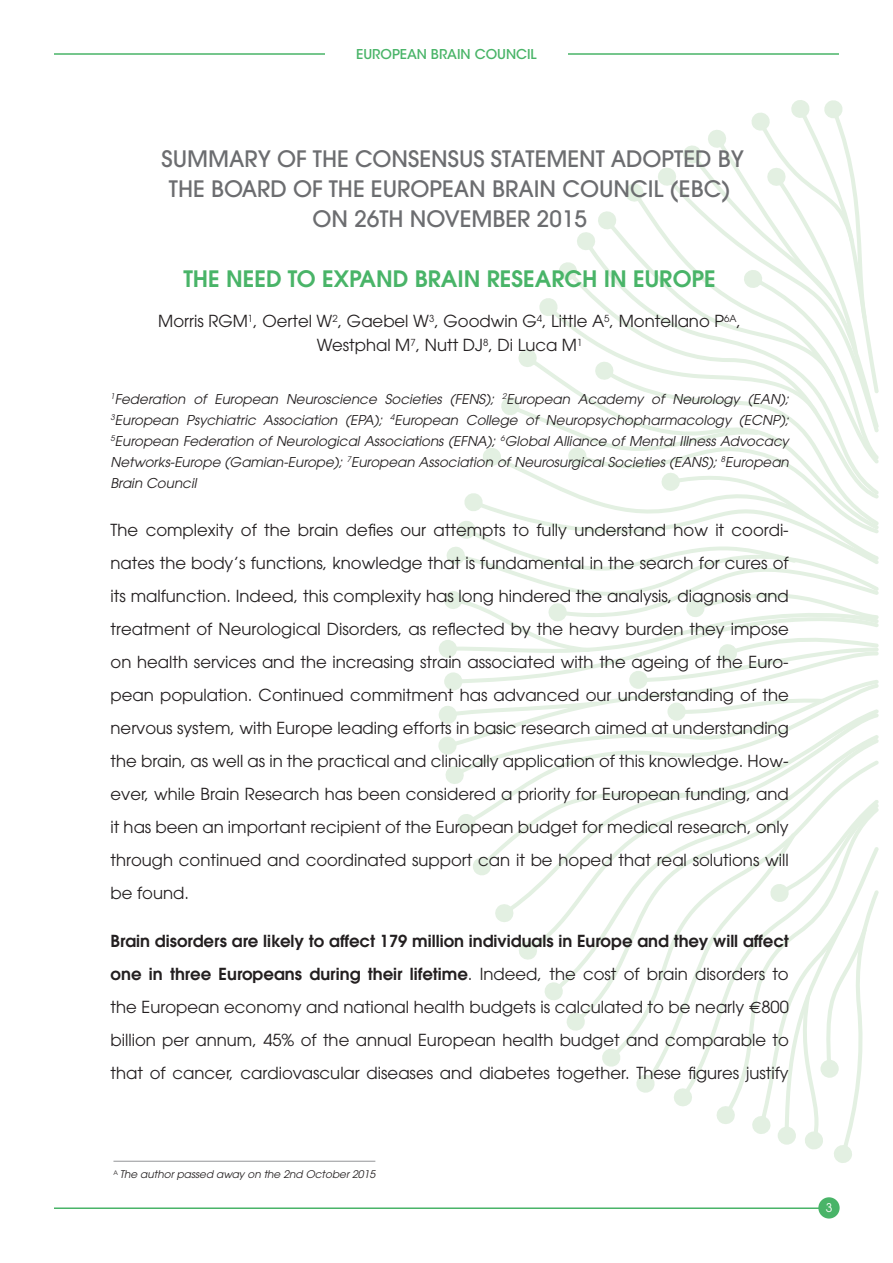
<style>
.page{position:relative;width:893px;height:1263px;background:#fff}
.page>*{position:absolute;margin:0;border:0;box-sizing:border-box;transform-origin:0 0}
.t1{font:500 22.5px/30px "Avant Garde";color:#6c6d70;text-align:center}
.t2{font:600 22.5px "Avant Garde";color:#49b468}
.t3{font:16.5px/33px "Avant Garde";color:#231f20;text-align:justify}
.t4{font:italic 13.5px/21px "Avant Garde";color:#231f20;text-align:justify}
.t5{font:500 13.5px "ITC Avant Garde Std";color:#49b468}
.t6{font:12px "Avant Garde";color:#fff}
.t7{font:italic 10.5px "Avant Garde";color:#231f20}
.s1{font-weight:600}
.s2{font-family:"Euro Sans"}
</style>
<div class="page">
<hr style="left:54px;top:53px;width:785px;height:2px;background:#49b468">
<hr style="left:54px;top:1207px;width:783px;height:2px;background:#49b468">
<div style="left:818px;top:1197px;width:22px;height:21px;background:#49b468;border-radius:50%"></div>
<div style="left:325px;top:49px;width:243px;height:125px;background:#fff"></div>
<svg style="left:438px;top:100px;width:441px;height:685px"></svg>
<svg style="left:609px;top:760px;width:270px;height:31px"></svg>
<svg style="left:457px;top:791px;width:422px;height:372px"></svg>
<div style="left:820px;top:1059px;width:19px;height:19px;background:#e3f0e2;border-radius:50%"></div>
<hr style="left:113px;top:1161px;width:262px;height:1px;background:#939598">
<p class="t5" style="left:356px;top:45px;width:182px">EUROPEAN BRAIN COUNCIL</p>
<h1 class="t1" style="left:161px;top:143px;width:584px">SUMMARY OF THE CONSENSUS STATEMENT ADOPTED BY<br>THE BOARD OF THE EUROPEAN BRAIN COUNCIL (EBC)<br>ON 26TH NOVEMBER 2015</h1>
<h1 class="t2" style="left:183px;top:264px;width:534px">THE NEED TO EXPAND BRAIN RESEARCH IN EUROPE</h1>
<p class="t3" style="left:158px;top:309px;width:584px;line-height:24px;text-align:center">Morris RGM<sup>1</sup>, Oertel W<sup>2</sup>, Gaebel W<sup>3</sup>, Goodwin G<sup>4</sup>, Little A<sup>5</sup>, Montellano P<sup>6A</sup>,<br>Westphal M<sup>7</sup>, Nutt DJ<sup>8</sup>, Di Luca M<sup>1</sup></p>
<p class="t4" style="left:111px;top:388px;width:680px"><sup>1</sup>Federation of European Neuroscience Societies (FENS); <sup>2</sup>European Academy of Neurology (EAN); <sup>3</sup>European Psychiatric Association (EPA); <sup>4</sup>European College of Neuropsychopharmacology (ECNP); <sup>5</sup>European Federation of Neurological Associations (EFNA); <sup>6</sup>Global Alliance of Mental Illness Advocacy Networks-Europe (Gamian-Europe); <sup>7</sup>European Association of Neurosurgical Societies (EANS); <sup>8</sup>European Brain Council</p>
<p class="t3" style="left:111px;top:513px;width:680px">The complexity of the brain defies our attempts to fully understand how it coordi&shy;nates the body’s functions, knowledge that is fundamental in the search for cures of its malfunction. Indeed, this complexity has long hindered the analysis, diagnosis and treatment of Neurological Disorders, as reflected by the heavy burden they impose on health services and the increasing strain associated with the ageing of the Euro&shy;pean population. Continued commitment has advanced our understanding of the nervous system, with Europe leading efforts in basic research aimed at understanding the brain, as well as in the practical and clinically application of this knowledge. How&shy;ever, while Brain Research has been considered a priority for European funding, and it has been an important recipient of the European budget for medical research, only through continued and coordinated support can it be hoped that real solutions will be found.</p>
<p class="t3" style="left:111px;top:924px;width:680px"><span class="s1">Brain disorders are likely to affect 179 million individuals in Europe and they will affect one in three Europeans during their lifetime</span>. Indeed, the cost of brain disorders to the European economy and national health budgets is calculated to be nearly <span class="s2">€</span>800 billion per annum, 45% of the annual European health budget and comparable to that of cancer, cardiovascular diseases and diabetes together. These figures justify</p>
<p class="t7" style="left:113px;top:1168px;width:263px"><sup>A</sup> The author passed away on the 2nd October 2015</p>
<p class="t6" style="left:826px;top:1201px;width:8px">3</p>
</div>
